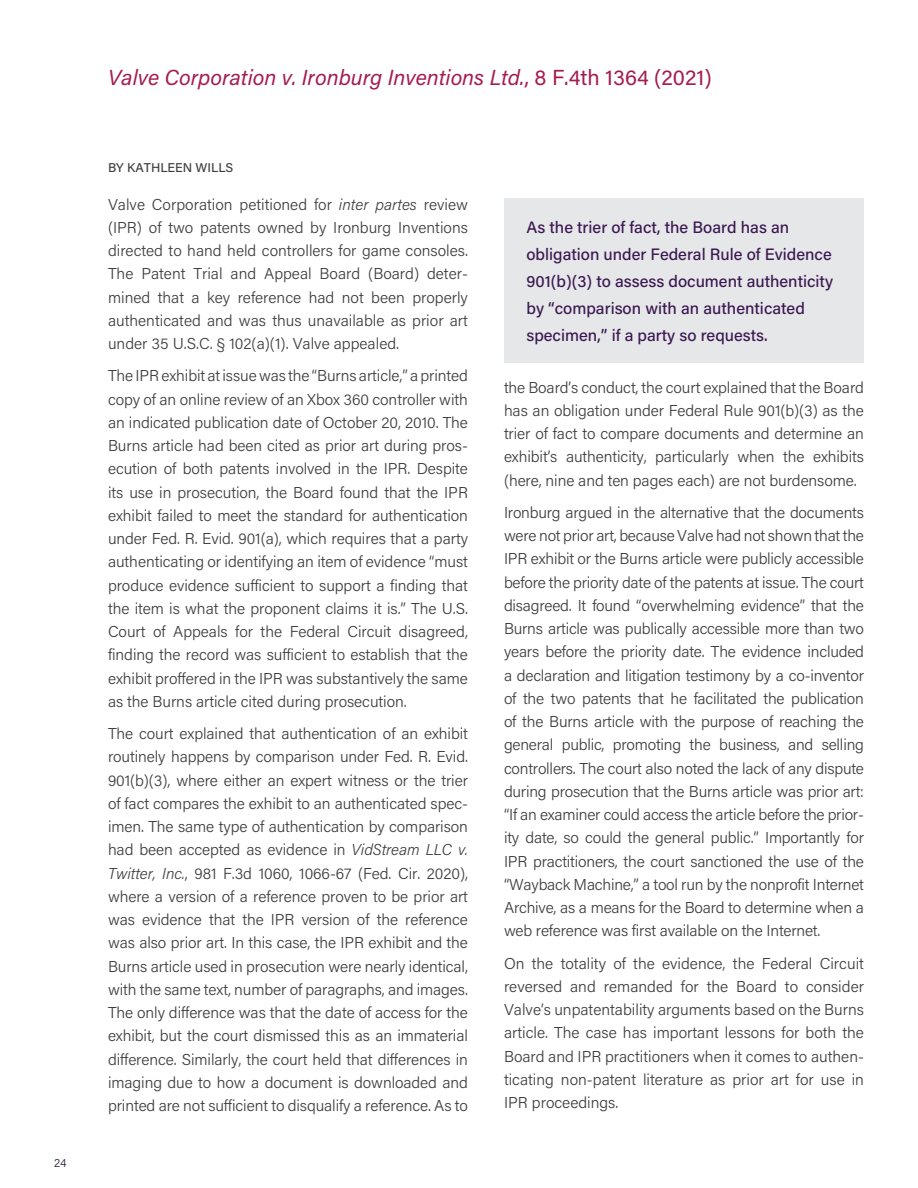
<style>
.page{position:relative;width:918px;height:1188px;background:#fff}
.page>*{position:absolute;margin:0;border:0;box-sizing:border-box;transform-origin:0 0}
.t1{font:italic 21.75px "Acumin Pro";color:#a41d52}
.t2{font:500 16.5px/27px "Acumin Pro";color:#3b1851}
.t3{font:300 15.75px/23.2px "Acumin Pro";letter-spacing:-.005em;color:#3e3e3f;text-align:justify}
.t4{font:500 12.75px "Acumin Pro";color:#3e3e3f}
.t5{font:300 12px "Acumin Pro";color:#2f1539}
.s1{font-style:normal}
.s2{font-style:italic}
</style>
<div class="page">
<div style="left:504px;top:198px;width:360px;height:165px;background:#e6e7e9"></div>
<p class="t5" style="left:54px;top:1155px;width:14px">24</p>
<h1 class="t1" style="left:108px;top:62px;width:605px">Valve Corporation v. Ironburg Inventions Ltd.<span class="s1">, 8 F.4th 1364 (2021)</span></h1>
<p class="t4" style="left:108px;top:159px;width:127px">BY KATHLEEN WILLS</p>
<p class="t3" style="left:108px;top:192px;width:362px">Valve Corporation petitioned for <span class="s2">inter partes</span> review (IPR) of two patents owned by Ironburg Inventions directed to hand held controllers for game consoles.<br>The Patent Trial and Appeal Board (Board) deter&shy;mined that a key reference had not been properly authenticated and was thus unavailable as prior art under 35 U.S.C. § 102(a)(1). Valve appealed.</p>
<p class="t3" style="left:108px;top:364px;width:362px">The IPR exhibit at issue was the “Burns article,” a printed copy of an online review of an Xbox 360 controller with an indicated publication date of October 20, 2010. The Burns article had been cited as prior art during pros&shy;ecution of both patents involved in the IPR. Despite its use in prosecution, the Board found that the IPR exhibit failed to meet the standard for authentication under Fed. R. Evid. 901(a), which requires that a party authenticating or identifying an item of evidence “must produce evidence sufficient to support a finding that the item is what the proponent claims it is.” The U.S.<br>Court of Appeals for the Federal Circuit disagreed, finding the record was sufficient to establish that the exhibit proffered in the IPR was substantively the same as the Burns article cited during prosecution.</p>
<p class="t3" style="left:108px;top:721px;width:362px">The court explained that authentication of an exhibit routinely happens by comparison under Fed. R. Evid.<br>901(b)(3), where either an expert witness or the trier of fact compares the exhibit to an authenticated spec&shy;imen. The same type of authentication by comparison had been accepted as evidence in <span class="s2">VidStream LLC v.<br>Twitter, Inc.</span>, 981 F.3d 1060, 1066-67 (Fed. Cir. 2020), where a version of a reference proven to be prior art was evidence that the IPR version of the reference was also prior art. In this case, the IPR exhibit and the Burns article used in prosecution were nearly identical, with the same text, number of paragraphs, and images.<br>The only difference was that the date of access for the exhibit, but the court dismissed this as an immaterial difference. Similarly, the court held that differences in imaging due to how a document is downloaded and printed are not sufficient to disqualify a reference. As to</p>
<p class="t2" style="left:526px;top:213px;width:308px">As the trier of fact, the Board has an obligation under Federal Rule of Evidence 901(b)(3) to assess document authenticity by “comparison with an authenticated specimen,” if a party so requests.</p>
<p class="t3" style="left:504px;top:375px;width:362px">the Board’s conduct, the court explained that the Board has an obligation under Federal Rule 901(b)(3) as the trier of fact to compare documents and determine an exhibit’s authenticity, particularly when the exhibits (here, nine and ten pages each) are not burdensome.</p>
<p class="t3" style="left:504px;top:500px;width:362px">Ironburg argued in the alternative that the documents were not prior art, because Valve had not shown that the IPR exhibit or the Burns article were publicly accessible before the priority date of the patents at issue. The court disagreed. It found “overwhelming evidence” that the Burns article was publically accessible more than two years before the priority date. The evidence included a declaration and litigation testimony by a co-inventor of the two patents that he facilitated the publication of the Burns article with the purpose of reaching the general public, promoting the business, and selling controllers. The court also noted the lack of any dispute during prosecution that the Burns article was prior art: “If an examiner could access the article before the prior&shy;ity date, so could the general public.” Importantly for IPR practitioners, the court sanctioned the use of the “Wayback Machine,” a tool run by the nonprofit Internet Archive, as a means for the Board to determine when a web reference was first available on the Internet.</p>
<p class="t3" style="left:504px;top:951px;width:362px">On the totality of the evidence, the Federal Circuit reversed and remanded for the Board to consider Valve’s unpatentability arguments based on the Burns article. The case has important lessons for both the Board and IPR practitioners when it comes to authen&shy;ticating non-patent literature as prior art for use in IPR proceedings.</p>
</div>
